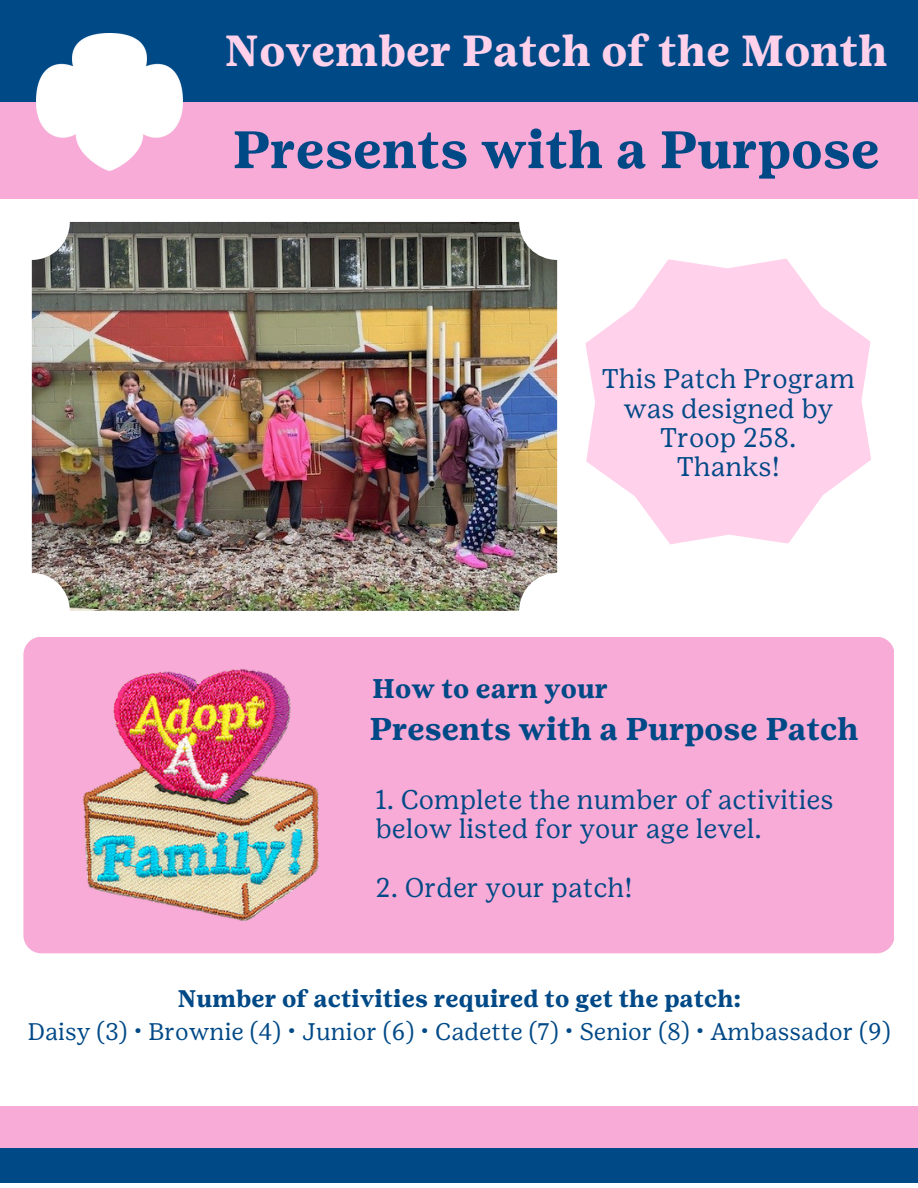
<style>
.page{position:relative;width:918px;height:1188px;background:#fff}
.page>*{position:absolute;margin:0;border:0;box-sizing:border-box;transform-origin:0 0}
.t1{font:700 52.5px "Girl Scout Text";color:#004987}
.t2{font:700 43.5px "Girl Scout Text";color:#ffd1eb}
.t3{font:700 31.5px "Girl Scout Text";color:#004987}
.t4{font:27px/29.2px "Girl Scout Text";color:#004987}
.t5{font:700 27px "Girl Scout Text";color:#004987}
.t6{font:24px "Girl Scout Text";color:#004987}
.t7{font:700 24px "Girl Scout Text";color:#004987}
</style>
<div class="page">
<div style="left:23px;top:637px;width:871px;height:316px;background:#f7abd6;border-radius:18px"></div>
<div style="left:0;top:97px;width:918px;height:102px;background:#f7abd6"></div>
<div style="left:0;top:0;width:918px;height:102px;background:#004987"></div>
<img style="left:36px;top:34px;width:146px;height:137px">
<div style="left:0;top:1141px;width:918px;height:42px;background:#004987"></div>
<img style="left:83px;top:669px;width:236px;height:252px">
<div style="left:0;top:1106px;width:918px;height:41px;background:#f7abd6"></div>
<img style="left:32px;top:222px;width:525px;height:389px;border-radius:38px">
<svg style="left:585px;top:259px;width:286px;height:285px;fill:#ffd1eb"></svg>
<h4 class="t2" style="left:225px;top:25px;width:665px">November Patch of the Month</h4>
<p class="t1" style="left:232px;top:119px;width:649px">Presents with a Purpose</p>
<p class="t4" style="left:602px;top:364px;width:255px;text-align:center">This Patch Program was designed by<br>Troop 258.<br>Thanks!</p>
<h5 class="t5" style="left:372px;top:673px;width:237px">How to earn your</h5>
<h5 class="t3" style="left:369px;top:710px;width:491px">Presents with a Purpose Patch</h5>
<h3 class="t4" style="left:376px;top:785px;width:460px">1. Complete the number of activities below listed for your age level.</h3>
<p class="t4" style="left:376px;top:873px;width:259px">2. Order your patch!</p>
<p class="t7" style="left:177px;top:985px;width:565px">Number of activities required to get the patch:</p>
<p class="t6" style="left:28px;top:1017px;width:864px">Daisy (3) • Brownie (4) • Junior (6) • Cadette (7) • Senior (8) • Ambassador (9)</p>
</div>
